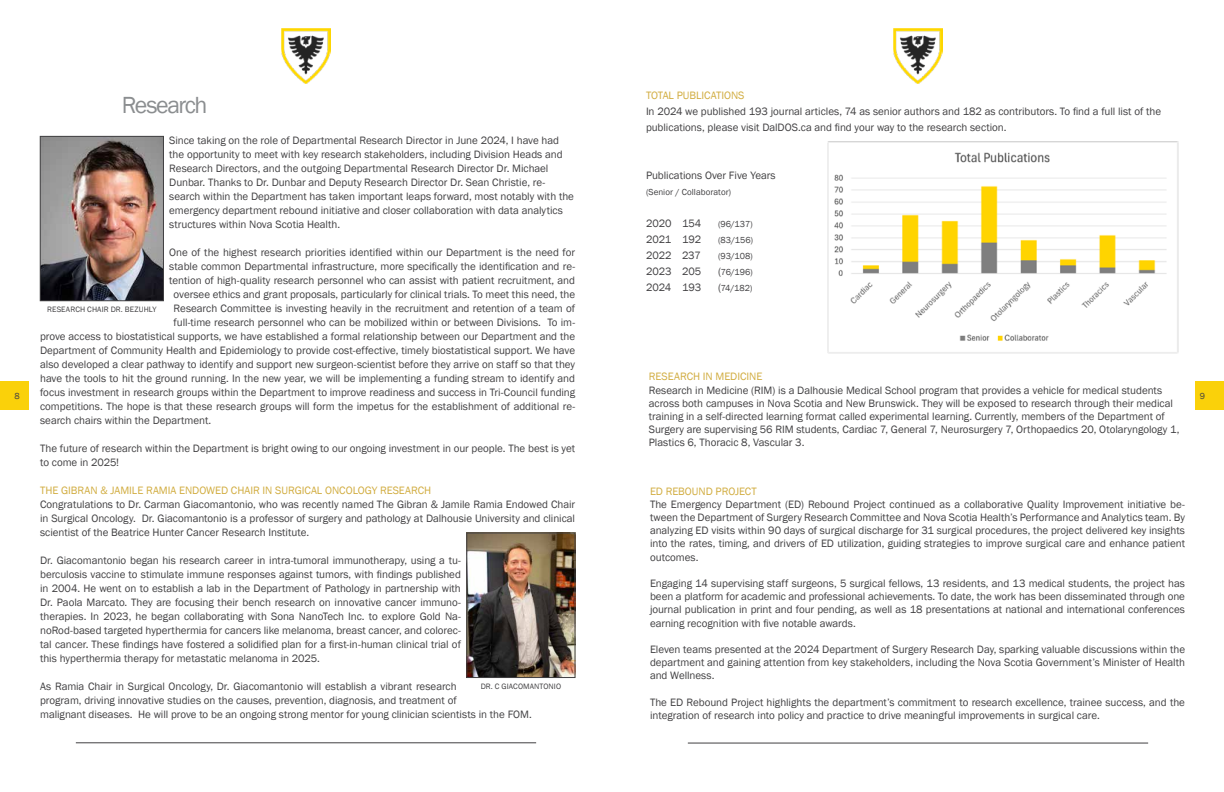
<style>
.page{position:relative;width:1224px;height:792px;background:#fff}
.page>*{position:absolute;margin:0;border:0;box-sizing:border-box;transform-origin:0 0}
.t1{font:24px "Franklin Gothic";letter-spacing:-.06em;color:#8b8e90}
.t2{font:11px/14px "Franklin Gothic";letter-spacing:-.005em;color:#414042}
.t3{font:11px "Franklin Gothic";color:#d1ac3f}
.t4{font:9px "Franklin Gothic";letter-spacing:.005em;color:#414042}
.t5{font:8px "Franklin Gothic";letter-spacing:.015em;color:#414042}
.s1{font-size:11px}
</style>
<div class="page">
<div style="left:0;top:382px;width:28px;height:28px;background:#fad10a"></div>
<div style="left:1196px;top:382px;width:28px;height:28px;background:#fad10a"></div>
<hr style="left:76px;top:743px;width:460px;height:1px;background:#414042">
<hr style="left:688px;top:743px;width:460px;height:1px;background:#414042">
<img style="left:281px;top:28px;width:50px;height:55px">
<img style="left:893px;top:28px;width:50px;height:55px">
<img style="left:42px;top:138px;width:120px;height:161px">
<div style="left:40px;top:136px;width:124px;height:165px;border:1px solid #414042"></div>
<img style="left:469px;top:535px;width:104px;height:141px">
<div style="left:467px;top:533px;width:108px;height:145px;border:1px solid #414042"></div>
<img style="left:828px;top:142px;width:351px;height:211px">
<p class="t3" style="left:646px;top:88px;width:100px">TOTAL PUBLICATIONS</p>
<p class="t2" style="left:646px;top:103px;width:517px;line-height:16px">In 2024 we published 193 journal articles, 74 as senior authors and 182 as contributors. To find a full list of the publications, please visit DalDOS.ca and find your way to the research section.</p>
<p class="t2" style="left:646px;top:168px;width:131px">Publications Over Five Years</p>
<p class="t4" style="left:646px;top:186px;width:87px">(Senior / Collaborator)</p>
<p class="t2" style="left:646px;top:216px;width:57px">2020 154</p>
<p class="t4" style="left:718px;top:218px;width:36px">(96/137)</p>
<p class="t2" style="left:646px;top:232px;width:57px">2021 192</p>
<p class="t4" style="left:718px;top:234px;width:37px">(83/156)</p>
<p class="t2" style="left:646px;top:248px;width:56px">2022 237</p>
<p class="t4" style="left:718px;top:250px;width:36px">(93/108)</p>
<p class="t2" style="left:646px;top:264px;width:57px">2023 205</p>
<p class="t4" style="left:718px;top:266px;width:36px"><span class="s1">(</span>76/196)</p>
<p class="t2" style="left:646px;top:280px;width:57px">2024 193</p>
<p class="t4" style="left:718px;top:282px;width:36px"><span class="s1">(</span>74/182)</p>
<h1 class="t1" style="left:122px;top:90px;width:87px">Research</h1>
<p class="t2" style="left:169px;top:134px;width:406px">Since taking on the role of Departmental Research Director in June 2024, I have had the opportunity to meet with key research stakeholders, including Division Heads and Research Directors, and the outgoing Departmental Research Director Dr. Michael Dunbar. Thanks to Dr. Dunbar and Deputy Research Director Dr. Sean Christie, re&shy;search within the Department has taken important leaps forward, most notably with the emergency department rebound initiative and closer collaboration with data analytics structures within Nova Scotia Health.</p>
<p class="t2" style="left:169px;top:246px;width:407px">One of the highest research priorities identified within our Department is the need for</p>
<p class="t2" style="left:169px;top:260px;width:407px">stable common Departmental infrastructure, more specifically the identification and re-</p>
<p class="t2" style="left:169px;top:274px;width:407px">tention of high-quality research personnel who can assist with patient recruitment, and</p>
<p class="t2" style="left:174px;top:288px;width:403px">oversee ethics and grant proposals, particularly for clinical trials. To meet this need, the</p>
<p class="t2" style="left:174px;top:302px;width:403px">Research Committee is investing heavily in the recruitment and retention of a team of</p>
<p class="t2" style="left:174px;top:316px;width:403px">full-time research personnel who can be mobilized within or between Divisions. To im-</p>
<p class="t2" style="left:40px;top:330px;width:537px">prove access to biostatistical supports, we have established a formal relationship between our Department and the</p>
<p class="t2" style="left:40px;top:344px;width:537px">Department of Community Health and Epidemiology to provide cost-effective, timely biostatistical support. We have</p>
<p class="t2" style="left:40px;top:358px;width:537px">also developed a clear pathway to identify and support new surgeon-scientist before they arrive on staff so that they</p>
<p class="t2" style="left:40px;top:372px;width:537px">have the tools to hit the ground running. In the new year, we will be implementing a funding stream to identify and</p>
<p class="t2" style="left:40px;top:386px;width:537px">focus investment in research groups within the Department to improve readiness and success in Tri-Council funding</p>
<p class="t2" style="left:40px;top:400px;width:537px">competitions. The hope is that these research groups will form the impetus for the establishment of additional re-</p>
<p class="t2" style="left:40px;top:414px;width:173px">search chairs within the Department.</p>
<p class="t2" style="left:40px;top:442px;width:537px">The future of research within the Department is bright owing to our ongoing investment in our people. The best is yet to come in 2025!</p>
<p class="t3" style="left:40px;top:483px;width:393px">THE GIBRAN &amp; JAMILE RAMIA ENDOWED CHAIR IN SURGICAL ONCOLOGY RESEARCH</p>
<p class="t2" style="left:40px;top:498px;width:537px;text-align:justify">Congratulations to Dr. Carman Giacomantonio, who was recently named The Gibran &amp; Jamile Ramia Endowed Chair in Surgical Oncology. Dr. Giacomantonio is a professor of surgery and pathology at Dalhousie University and clinical scientist of the Beatrice Hunter Cancer Research Institute.</p>
<p class="t2" style="left:40px;top:554px;width:422px;text-align:justify">Dr. Giacomantonio began his research career in intra-tumoral immunotherapy, using a tu&shy;berculosis vaccine to stimulate immune responses against tumors, with findings published in 2004. He went on to establish a lab in the Department of Pathology in partnership with Dr. Paola Marcato. They are focusing their bench research on innovative cancer immuno&shy;therapies. In 2023, he began collaborating with Sona NanoTech Inc. to explore Gold Na&shy;noRod-based targeted hyperthermia for cancers like melanoma, breast cancer, and colorec&shy;tal cancer. These findings have fostered a solidified plan for a first-in-human clinical trial of this hyperthermia therapy for metastatic melanoma in 2025.</p>
<p class="t2" style="left:40px;top:680px;width:493px">As Ramia Chair in Surgical Oncology, Dr. Giacomantonio will establish a vibrant research<br>program, driving innovative studies on the causes, prevention, diagnosis, and treatment of<br>malignant diseases. He will prove to be an ongoing strong mentor for young clinician scientists in the FOM.</p>
<p class="t5" style="left:47px;top:305px;width:111px">RESEARCH CHAIR DR. BEZUHLY</p>
<p class="t3" style="left:649px;top:370px;width:115px">RESEARCH IN MEDICINE</p>
<p class="t2" style="left:649px;top:384px;width:532px;line-height:13.2px">Research in Medicine (RIM) is a Dalhousie Medical School program that provides a vehicle for medical students across both campuses in Nova Scotia and New Brunswick. They will be exposed to research through their medical training in a self-directed learning format called experimental learning. Currently, members of the Department of Surgery are supervising 56 RIM students, Cardiac 7, General 7, Neurosurgery 7, Orthopaedics 20, Otolaryngology 1, Plastics 6, Thoracic 8, Vascular 3.</p>
<p class="t4" style="left:14px;top:391px;width:7px">8</p>
<p class="t4" style="left:1200px;top:391px;width:7px">9</p>
<p class="t3" style="left:650px;top:484px;width:108px">ED REBOUND PROJECT</p>
<p class="t2" style="left:650px;top:498px;width:537px;line-height:13.2px;text-align:justify">The Emergency Department (ED) Rebound Project continued as a collaborative Quality Improvement initiative be&shy;tween the Department of Surgery Research Committee and Nova Scotia Health’s Performance and Analytics team. By analyzing ED visits within 90 days of surgical discharge for 31 surgical procedures, the project delivered key insights into the rates, timing, and drivers of ED utilization, guiding strategies to improve surgical care and enhance patient outcomes.</p>
<p class="t2" style="left:650px;top:577px;width:537px;line-height:13.2px;text-align:justify">Engaging 14 supervising staff surgeons, 5 surgical fellows, 13 residents, and 13 medical students, the project has been a platform for academic and professional achievements. To date, the work has been disseminated through one journal publication in print and four pending, as well as 18 presentations at national and international conferences earning recognition with five notable awards.</p>
<p class="t2" style="left:650px;top:643px;width:537px;line-height:13.2px;text-align:justify">Eleven teams presented at the 2024 Department of Surgery Research Day, sparking valuable discussions within the department and gaining attention from key stakeholders, including the Nova Scotia Government’s Minister of Health and Wellness.</p>
<p class="t2" style="left:650px;top:696px;width:537px;line-height:13.2px">The ED Rebound Project highlights the department’s commitment to research excellence, trainee success, and the integration of research into policy and practice to drive meaningful improvements in surgical care.</p>
<p class="t5" style="left:481px;top:681px;width:82px">DR. C GIACOMANTONIO</p>
</div>
